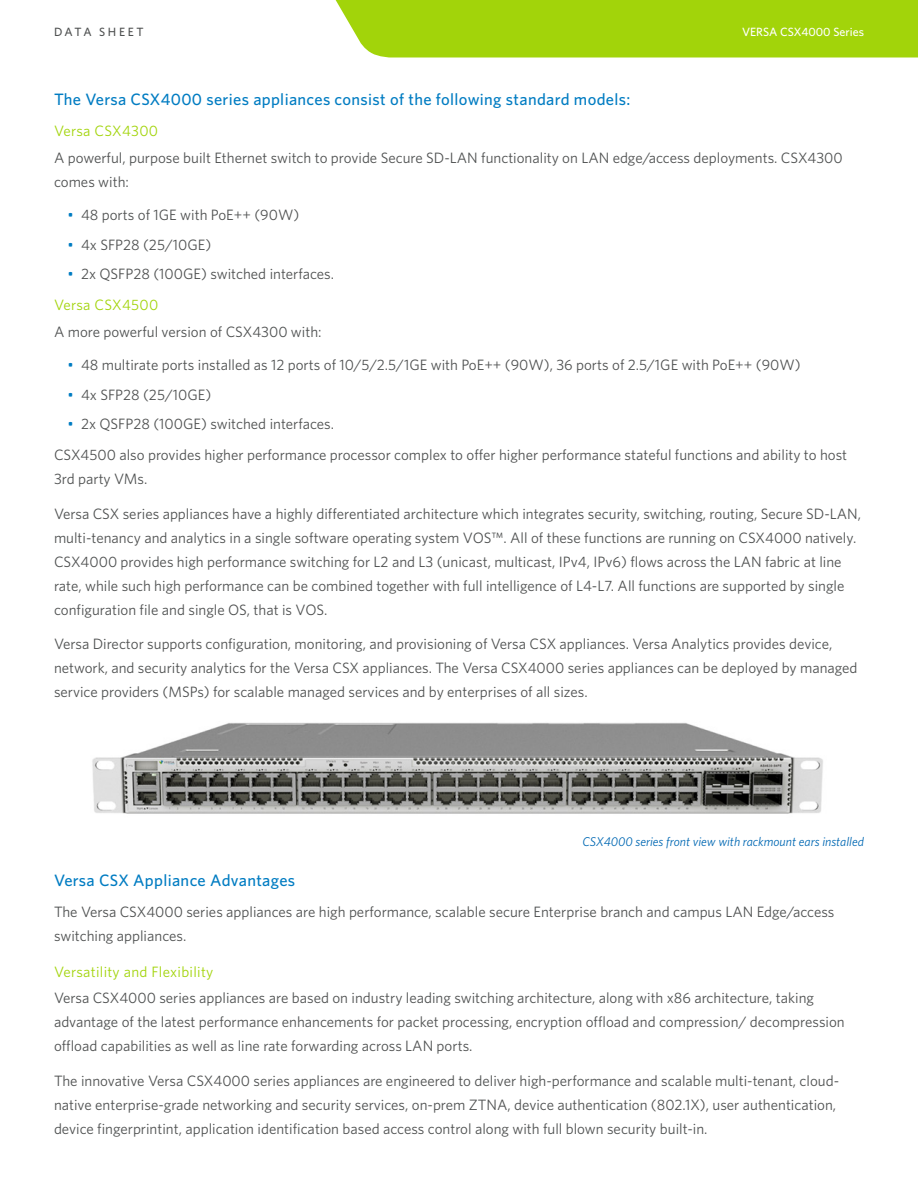
<style>
.page{position:relative;width:918px;height:1188px;background:#fff}
.page>*{position:absolute;margin:0;border:0;box-sizing:border-box;transform-origin:0 0}
.t1{font:500 16.5px "Whitney";letter-spacing:.02em;color:#007cc2}
.Main_Body_Text{font:15px/24px "Whitney";color:#4f5151}
.t2{font:15px "Whitney";letter-spacing:.02em;color:#a2d40a}
.t3{font:italic 12.75px "Whitney";color:#0168b3}
.Highlight{font:500 12px "Whitney";color:#fff}
.Highlight-2{font:500 12px "Whitney";letter-spacing:.215em;color:#4f5151}
.s1{color:#007cc2}
</style>
<div class="page">
<img style="left:92px;top:722px;width:731px;height:92px">
<div style="left:335px;top:0;width:583px;height:58px;background:#a2d40a"></div>
<p class="Highlight-2" style="left:54px;top:24px;width:91px">DATA SHEET</p>
<p class="Highlight" style="left:742px;top:24px;width:123px">VERSA CSX4000 Series</p>
<h1 class="t1" style="left:54px;top:88px;width:578px">The Versa CSX4000 series appliances consist of the following standard models:</h1>
<h2 class="t2" style="left:54px;top:121px;width:106px">Versa CSX4300</h2>
<p class="Main_Body_Text" style="left:54px;top:146px;width:790px">A powerful, purpose built Ethernet switch to provide Secure SD-LAN functionality on LAN edge/access deployments. CSX4300 comes with:</p>
<p class="Main_Body_Text" style="left:68px;top:203px;width:233px"><span class="s1">•</span> 48 ports of 1GE with PoE++ (90W)</p>
<p class="Main_Body_Text" style="left:68px;top:232px;width:145px"><span class="s1">•</span> 4x SFP28 (25/10GE)</p>
<p class="Main_Body_Text" style="left:68px;top:261px;width:268px"><span class="s1">•</span> 2x QSFP28 (100GE) switched interfaces.</p>
<h2 class="t2" style="left:54px;top:295px;width:106px">Versa CSX4500</h2>
<p class="Main_Body_Text" style="left:54px;top:320px;width:269px">A more powerful version of CSX4300 with:</p>
<p class="Main_Body_Text" style="left:68px;top:353px;width:735px"><span class="s1">•</span> 48 multirate ports installed as 12 ports of 10/5/2.5/1GE with PoE++ (90W), 36 ports of 2.5/1GE with PoE++ (90W)</p>
<p class="Main_Body_Text" style="left:68px;top:382px;width:145px"><span class="s1">•</span> 4x SFP28 (25/10GE)</p>
<p class="Main_Body_Text" style="left:68px;top:411px;width:268px"><span class="s1">•</span> 2x QSFP28 (100GE) switched interfaces.</p>
<p class="Main_Body_Text" style="left:54px;top:442px;width:795px">CSX4500 also provides higher performance processor complex to offer higher performance stateful functions and ability to host<br>3rd party VMs.</p>
<p class="Main_Body_Text" style="left:54px;top:501px;width:809px">Versa CSX series appliances have a highly differentiated architecture which integrates security, switching, routing, Secure SD-LAN, multi-tenancy and analytics in a single software operating system VOS™. All of these functions are running on CSX4000 natively.<br>CSX4000 provides high performance switching for L2 and L3 (unicast, multicast, IPv4, IPv6) flows across the LAN fabric at line rate, while such high performance can be combined together with full intelligence of L4-L7. All functions are supported by single configuration file and single OS, that is VOS.</p>
<p class="Main_Body_Text" style="left:54px;top:632px;width:805px">Versa Director supports configuration, monitoring, and provisioning of Versa CSX appliances. Versa Analytics provides device, network, and security analytics for the Versa CSX appliances. The Versa CSX4000 series appliances can be deployed by managed service providers (MSPs) for scalable managed services and by enterprises of all sizes.</p>
<p class="t3" style="left:582px;top:833px;width:283px">CSX4000 series front view with rackmount ears installed</p>
<h1 class="t1" style="left:54px;top:870px;width:243px">Versa CSX Appliance Advantages</h1>
<p class="Main_Body_Text" style="left:54px;top:899px;width:782px">The Versa CSX4000 series appliances are high performance, scalable secure Enterprise branch and campus LAN Edge/access switching appliances.</p>
<h2 class="t2" style="left:54px;top:961px;width:161px">Versatility and Flexibility</h2>
<p class="Main_Body_Text" style="left:54px;top:986px;width:792px">Versa CSX4000 series appliances are based on industry leading switching architecture, along with x86 architecture, taking advantage of the latest performance enhancements for packet processing, encryption offload and compression/ decompression offload capabilities as well as line rate forwarding across LAN ports.</p>
<p class="Main_Body_Text" style="left:54px;top:1068px;width:787px">The innovative Versa CSX4000 series appliances are engineered to deliver high-performance and scalable multi-tenant, cloud&shy;native enterprise-grade networking and security services, on-prem ZTNA, device authentication (802.1X), user authentication, device fingerprintint, application identification based access control along with full blown security built-in.</p>
</div>
